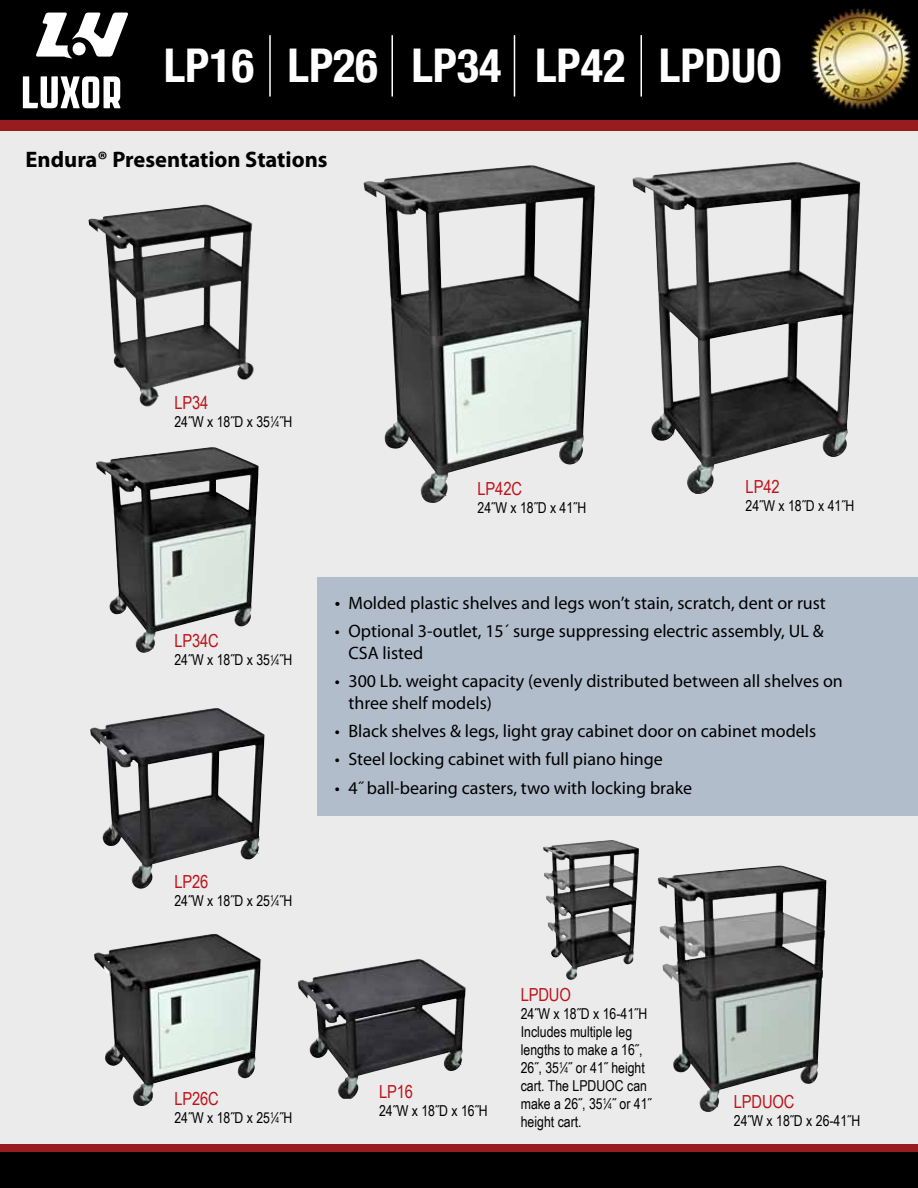
<style>
.page{position:relative;width:918px;height:1188px;background:#fff}
.page>*{position:absolute;margin:0;border:0;box-sizing:border-box;transform-origin:0 0}
.t1{font:700 condensed 46.5px "Helvetica Neue";color:#fff}
.t2{font:700 22.5px "Myriad Pro";color:#000}
.t3{font:18px/21.6px "Myriad Pro";color:#000}
.t4{font:18px "Arial Narrow";letter-spacing:-.01em;color:#bc141a}
.t5{font:15px/18px "Arial Narrow";color:#000}
.s1{font-size:8.25px}
.s2{font-size:19.5px}
</style>
<div class="page">
<div style="left:0;top:131px;width:918px;height:1013px;background:#ebebec"></div>
<div style="left:0;top:1144px;width:918px;height:8px;background:#981b1e"></div>
<div style="left:0;top:1152px;width:918px;height:36px;background:#000"></div>
<div style="left:0;top:120px;width:918px;height:11px;background:#981b1e"></div>
<div style="left:0;top:0;width:918px;height:120px;background:#000"></div>
<svg style="left:36px;top:13px;width:92px;height:45px"></svg>
<div style="left:73px;top:42px;width:13px;height:13px;background:#fff;border-radius:50%"></div>
<svg style="left:23px;top:76px;width:98px;height:32px"></svg>
<div style="left:317px;top:577px;width:601px;height:239px;background:#b2bdcb"></div>
<img style="left:363px;top:165px;width:232px;height:338px">
<img style="left:632px;top:162px;width:229px;height:332px">
<img style="left:88px;top:205px;width:166px;height:202px">
<img style="left:96px;top:447px;width:163px;height:206px">
<img style="left:90px;top:708px;width:175px;height:181px">
<img style="left:94px;top:934px;width:167px;height:172px">
<img style="left:298px;top:959px;width:168px;height:140px">
<img style="left:543px;top:840px;width:68px;height:37px">
<img style="left:657px;top:866px;width:170px;height:246px">
<hr style="left:269px;top:35px;width:2px;height:62px;background:#fff">
<hr style="left:392px;top:35px;width:1px;height:62px;background:#fff">
<hr style="left:514px;top:35px;width:1px;height:62px;background:#fff">
<hr style="left:640px;top:35px;width:2px;height:62px;background:#fff">
<img style="left:810px;top:8px;width:102px;height:102px">
<h1 class="t1" style="left:164px;top:38px;width:620px">LP16 LP26 LP34 LP42 LPDUO</h1>
<p class="t2" style="left:26px;top:145px;width:304px">Endura® Presentation Stations</p>
<p class="t4" style="left:174px;top:389px;width:35px">LP34</p>
<p class="t5" style="left:174px;top:412px;width:119px">24˝W x 18˝D x 35<sup>1</sup>⁄<span class="s1">4</span>˝H</p>
<p class="t4" style="left:174px;top:628px;width:46px">LP34C</p>
<p class="t5" style="left:174px;top:651px;width:119px">24˝W x 18˝D x 35<sup>1</sup>⁄<span class="s1">4</span>˝H</p>
<p class="t4" style="left:174px;top:868px;width:35px">LP26</p>
<p class="t5" style="left:174px;top:891px;width:119px">24˝W x 18˝D x 25<sup>1</sup>⁄<span class="s1">4</span>˝H</p>
<p class="t4" style="left:174px;top:1086px;width:46px">LP26C</p>
<p class="t5" style="left:174px;top:1108px;width:119px">24˝W x 18˝D x 25<sup>1</sup>⁄<span class="s1">4</span>˝H</p>
<p class="t4" style="left:478px;top:476px;width:46px">LP42C</p>
<p class="t5" style="left:478px;top:499px;width:110px">24˝W x 18˝D x 41˝H</p>
<p class="t4" style="left:746px;top:473px;width:35px">LP42</p>
<p class="t5" style="left:746px;top:496px;width:110px">24˝W x 18˝D x 41˝H</p>
<p class="t3" style="left:335px;top:592px;width:492px"><span class="s2">•</span> Molded plastic shelves and legs won’t stain, scratch, dent or rust</p>
<p class="t3" style="left:348px;top:620px;width:477px;text-indent:-14px">• Optional 3-outlet, 15´ surge suppressing electric assembly, UL &amp;<br>CSA listed</p>
<p class="t3" style="left:348px;top:670px;width:496px;text-indent:-14px">• 300 Lb. weight capacity (evenly distributed between all shelves on three shelf models)</p>
<p class="t3" style="left:335px;top:720px;width:483px">• Black shelves &amp; legs, light gray cabinet door on cabinet models</p>
<p class="t3" style="left:335px;top:748px;width:330px">• Steel locking cabinet with full piano hinge</p>
<p class="t3" style="left:335px;top:777px;width:359px">• 4˝ ball-bearing casters, two with locking brake</p>
<p class="t4" style="left:379px;top:1078px;width:35px">LP16</p>
<p class="t5" style="left:379px;top:1101px;width:110px">24˝W x 18˝D x 16˝H</p>
<p class="t4" style="left:521px;top:981px;width:52px">LPDUO</p>
<p class="t5" style="left:521px;top:1004px;width:132px">24˝W x 18˝D x 16-41˝H<br>Includes multiple leg lengths to make a 16˝,<br>26˝, 35<sup>1</sup>⁄<span class="s1">4</span>˝ or 41˝ height cart. The LPDUOC can make a 26˝, 35<sup>1</sup>⁄<span class="s1">4</span>˝ or 41˝ height cart.</p>
<p class="t4" style="left:734px;top:1089px;width:62px">LPDUOC</p>
<p class="t5" style="left:734px;top:1111px;width:128px">24˝W x 18˝D x 26-41˝H</p>
</div>
